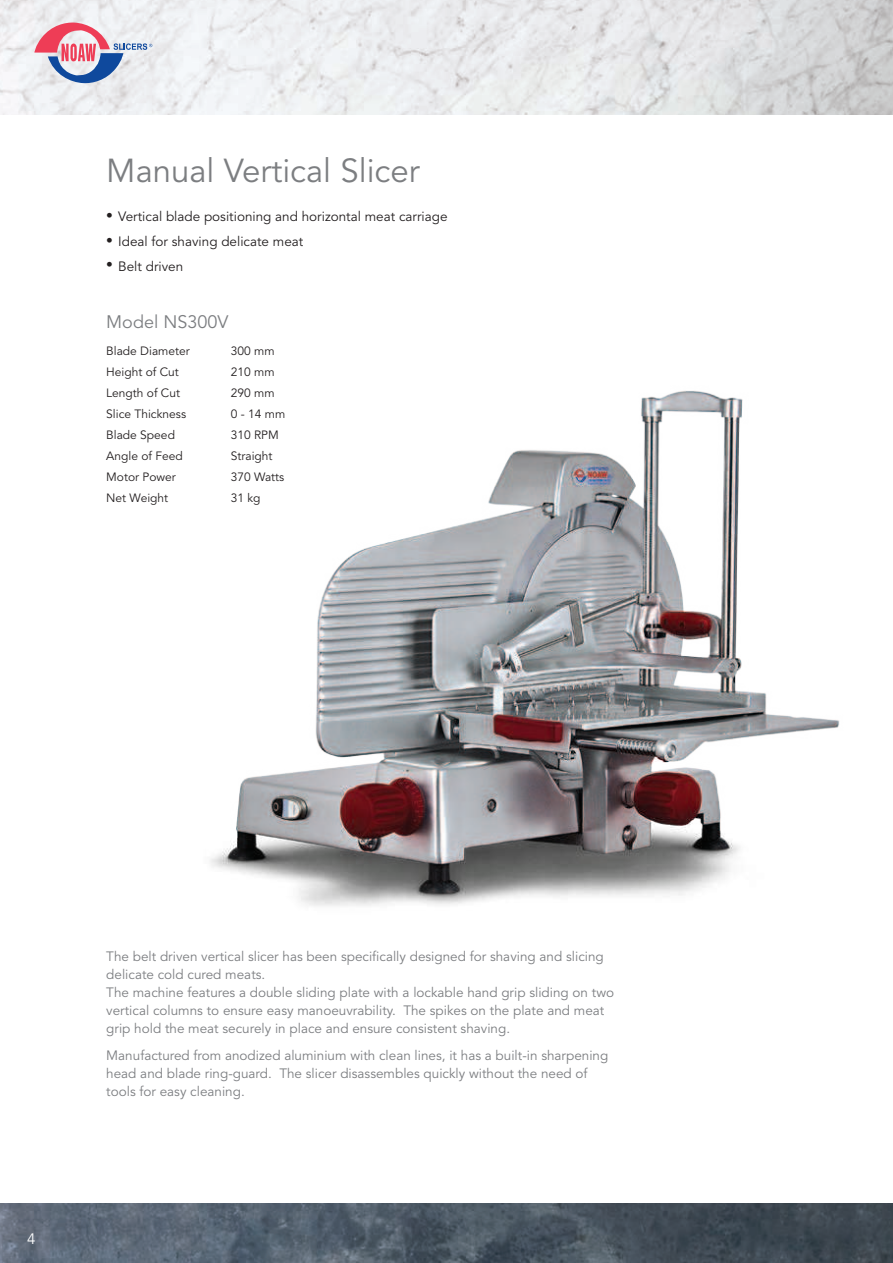
<style>
.page{position:relative;width:893px;height:1263px;background:#fff}
.page>*{position:absolute;margin:0;border:0;box-sizing:border-box;transform-origin:0 0}
.t1{font:33px "Avenir";color:#7c7e81}
.t2{font:18px "Avenir";color:#7c7e81}
.t3{font:15px "Avenir";color:#fff}
.t4{font:13.5px/18px "Avenir";color:#7c7e81}
.t5{font:13.5px "Avenir";color:#231f20}
.t6{font:12px "Avenir";color:#231f20}
</style>
<div class="page">
<img style="left:0;top:1203px;width:893px;height:60px">
<img style="left:0;top:0;width:893px;height:115px">
<svg style="left:34px;top:23px;width:118px;height:60px"></svg>
<img style="left:210px;top:391px;width:630px;height:515px">
<h1 class="t1" style="left:106px;top:156px;width:315px">Manual Vertical Slicer</h1>
<p class="t5" style="left:106px;top:211px;width:343px">• Vertical blade positioning and horizontal meat carriage</p>
<p class="t5" style="left:106px;top:236px;width:199px">• Ideal for shaving delicate meat</p>
<p class="t5" style="left:106px;top:260px;width:78px">• Belt driven</p>
<h2 class="t2" style="left:106px;top:315px;width:124px">Model NS300V</h2>
<p class="t6" style="left:106px;top:346px;width:85px">Blade Diameter</p>
<p class="t6" style="left:231px;top:346px;width:45px">300 mm</p>
<p class="t6" style="left:106px;top:367px;width:74px">Height of Cut</p>
<p class="t6" style="left:231px;top:367px;width:45px">210 mm</p>
<p class="t6" style="left:106px;top:388px;width:75px">Length of Cut</p>
<p class="t6" style="left:231px;top:388px;width:45px">290 mm</p>
<p class="t6" style="left:106px;top:409px;width:81px">Slice Thickness</p>
<p class="t6" style="left:231px;top:409px;width:56px">0 - 14 mm</p>
<p class="t6" style="left:106px;top:430px;width:70px">Blade Speed</p>
<p class="t6" style="left:231px;top:430px;width:50px">310 RPM</p>
<p class="t6" style="left:106px;top:451px;width:78px">Angle of Feed</p>
<p class="t6" style="left:231px;top:451px;width:43px">Straight</p>
<p class="t6" style="left:106px;top:472px;width:71px">Motor Power</p>
<p class="t6" style="left:231px;top:472px;width:55px">370 Watts</p>
<p class="t6" style="left:106px;top:493px;width:63px">Net Weight</p>
<p class="t6" style="left:231px;top:493px;width:31px">31 kg</p>
<p class="t3" style="left:27px;top:1232px;width:10px">4</p>
<p class="t4" style="left:106px;top:949px;width:509px">The belt driven vertical slicer has been specifically designed for shaving and slicing delicate cold cured meats.<br>The machine features a double sliding plate with a lockable hand grip sliding on two vertical columns to ensure easy manoeuvrability. The spikes on the plate and meat grip hold the meat securely in place and ensure consistent shaving.</p>
<p class="t4" style="left:106px;top:1048px;width:503px">Manufactured from anodized aluminium with clean lines, it has a built-in sharpening head and blade ring-guard. The slicer disassembles quickly without the need of tools for easy cleaning.</p>
</div>
